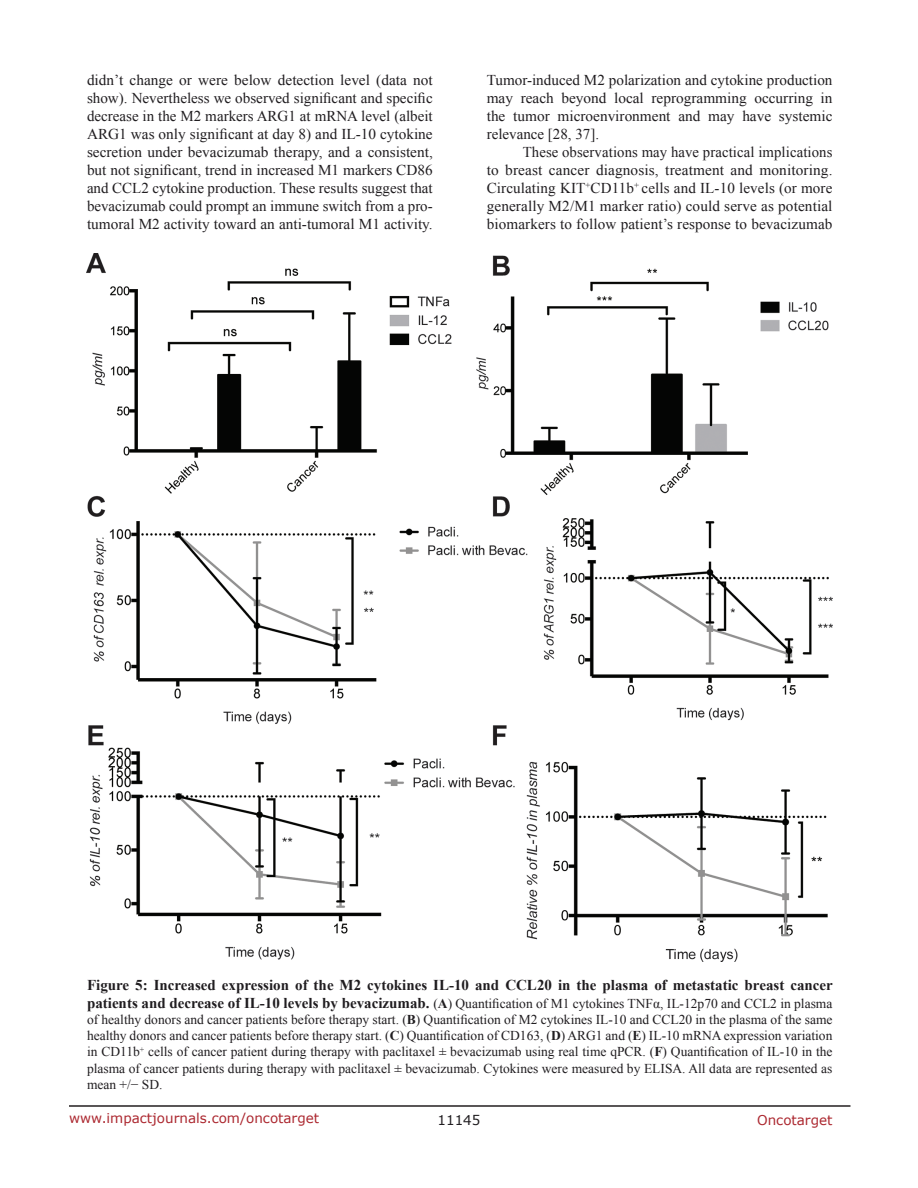
<style>
.page{position:relative;width:918px;height:1188px;background:#fff}
.page>*{position:absolute;margin:0;border:0;box-sizing:border-box;transform-origin:0 0}
.t1{font:15px/18px "Times New Roman";color:#201d20;text-align:justify}
.t2{font:700 15px "Times New Roman";color:#201d20}
.t3{font:13.5px/16.2px "Times New Roman";color:#201d20;text-align:justify}
.t4{font:13.5px "Verdana";color:#ac2830}
.t5{font:13.5px "Verdana";color:#201d20}
.s1{font-weight:700;font-size:15px}
.s2{font-weight:700}
</style>
<div class="page">
<hr style="left:69px;top:1105px;width:781px;height:2px;background:#231f20">
<img style="left:87px;top:253px;width:746px;height:709px">
<p class="t1" style="left:87px;top:71px;width:347px">didn’t change or were below detection level (data not show). Nevertheless we observed significant and specific decrease in the M2 markers ARG1 at mRNA level (albeit ARG1 was only significant at day 8) and IL-10 cytokine secretion under bevacizumab therapy, and a consistent, but not significant, trend in increased M1 markers CD86 and CCL2 cytokine production. These results suggest that bevacizumab could prompt an immune switch from a pro&shy;tumoral M2 activity toward an anti-tumoral M1 activity.</p>
<p class="t1" style="left:487px;top:71px;width:347px">Tumor-induced M2 polarization and cytokine production may reach beyond local reprogramming occurring in the tumor microenvironment and may have systemic relevance [28, 37].</p>
<p class="t1" style="left:487px;top:143px;width:347px;text-indent:36px">These observations may have practical implications to breast cancer diagnosis, treatment and monitoring.<br>Circulating KIT<sup>+</sup>CD11b<sup>+</sup> cells and IL-10 levels (or more generally M2/M1 marker ratio) could serve as potential biomarkers to follow patient’s response to bevacizumab</p>
<p class="t2" style="left:87px;top:974px;width:747px">Figure 5: Increased expression of the M2 cytokines IL-10 and CCL20 in the plasma of metastatic breast cancer</p>
<p class="t3" style="left:87px;top:995px;width:747px"><span class="s1">patients and decrease of IL-10 levels by bevacizumab.</span> (<span class="s2">A</span>) Quantification of M1 cytokines TNFα, IL-12p70 and CCL2 in plasma of healthy donors and cancer patients before therapy start. (<span class="s2">B</span>) Quantification of M2 cytokines IL-10 and CCL20 in the plasma of the same healthy donors and cancer patients before therapy start. (<span class="s2">C</span>) Quantification of CD163, (<span class="s2">D</span>) ARG1 and (<span class="s2">E</span>) IL-10 mRNA expression variation in CD11b<sup>+</sup> cells of cancer patient during therapy with paclitaxel ± bevacizumab using real time qPCR. (<span class="s2">F</span>) Quantification of IL-10 in the plasma of cancer patients during therapy with paclitaxel ± bevacizumab. Cytokines were measured by ELISA. All data are represented as mean +/− SD.</p>
<p class="t4" style="left:69px;top:1109px;width:252px">www.impactjournals.com/oncotarget</p>
<p class="t5" style="left:438px;top:1111px;width:44px">11145</p>
<p class="t4" style="left:757px;top:1111px;width:77px">Oncotarget</p>
</div>
